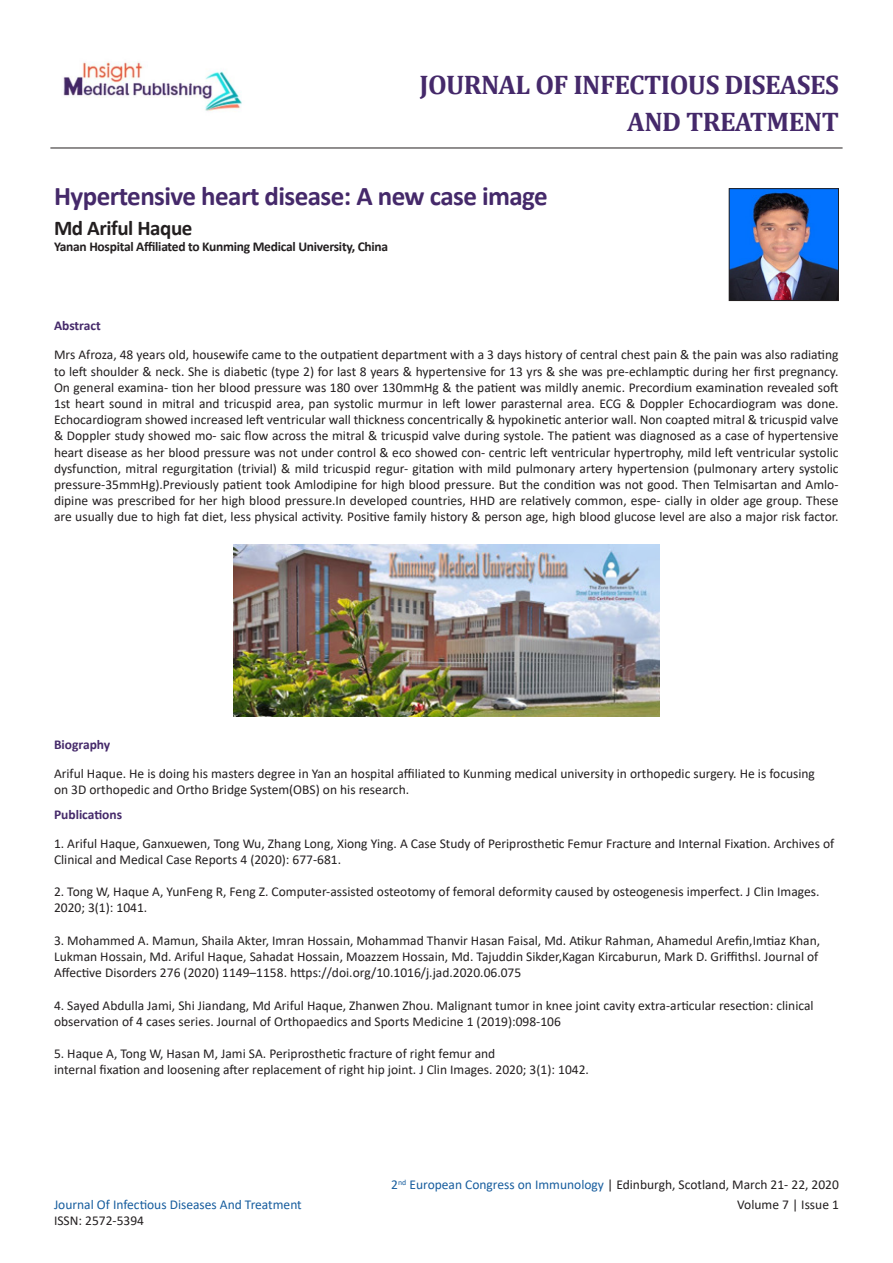
<style>
.page{position:relative;width:893px;height:1263px;background:#fff}
.page>*{position:absolute;margin:0;border:0;box-sizing:border-box;transform-origin:0 0}
.t1{font:700 27px "Cambria";letter-spacing:-.02em;color:#45296a}
.t2{font:700 27px "Calibri";letter-spacing:-.02em;color:#45296a}
.t3{font:700 21px "Calibri";letter-spacing:-.02em;color:#231f20}
.t4{font:13.5px/16.2px "Calibri";color:#231f20}
.t5{font:700 13.5px "Calibri";letter-spacing:-.02em;color:#231f20}
.t6{font:13.5px "Calibri";color:#175d9e}
.t7{font:700 13.5px "Calibri";color:#45296a}
.s1{color:#175d9e}
</style>
<div class="page">
<hr style="left:50px;top:148px;width:793px;height:1px;background:#231f20">
<img style="left:63px;top:61px;width:179px;height:51px">
<img style="left:731px;top:190px;width:106px;height:109px">
<div style="left:729px;top:188px;width:110px;height:113px;border:1px solid #231f20"></div>
<img style="left:233px;top:544px;width:427px;height:173px">
<p class="t1" style="left:419px;top:66px;width:421px">JOURNAL OF INFECTIOUS DISEASES</p>
<p class="t1" style="left:627px;top:103px;width:213px">AND TREATMENT</p>
<p class="t2" style="left:54px;top:177px;width:495px">Hypertensive heart disease: A new case image</p>
<p class="t3" style="left:54px;top:213px;width:140px">Md Ariful Haque</p>
<p class="t5" style="left:54px;top:237px;width:336px">Yanan Hospital Affiliated to Kunming Medical University, China</p>
<p class="t7" style="left:54px;top:316px;width:48px">Abstract</p>
<p class="t4" style="left:54px;top:346px;width:786px;text-align:justify">Mrs Afroza, 48 years old, housewife came to the outpatient department with a 3 days history of central chest pain &amp; the pain was also radiating to left shoulder &amp; neck. She is diabetic (type 2) for last 8 years &amp; hypertensive for 13 yrs &amp; she was pre-echlamptic during her first pregnancy.<br>On general examina- tion her blood pressure was 180 over 130mmHg &amp; the patient was mildly anemic. Precordium examination revealed soft 1st heart sound in mitral and tricuspid area, pan systolic murmur in left lower parasternal area. ECG &amp; Doppler Echocardiogram was done.<br>Echocardiogram showed increased left ventricular wall thickness concentrically &amp; hypokinetic anterior wall. Non coapted mitral &amp; tricuspid valve &amp; Doppler study showed mo- saic flow across the mitral &amp; tricuspid valve during systole. The patient was diagnosed as a case of hypertensive heart disease as her blood pressure was not under control &amp; eco showed con- centric left ventricular hypertrophy, mild left ventricular systolic dysfunction, mitral regurgitation (trivial) &amp; mild tricuspid regur- gitation with mild pulmonary artery hypertension (pulmonary artery systolic pressure-35mmHg).Previously patient took Amlodipine for high blood pressure. But the condition was not good. Then Telmisartan and Amlo&shy;dipine was prescribed for her high blood pressure.In developed countries, HHD are relatively common, espe- cially in older age group. These are usually due to high fat diet, less physical activity. Positive family history &amp; person age, high blood glucose level are also a major risk factor.</p>
<p class="t7" style="left:54px;top:735px;width:58px">Biography</p>
<p class="t4" style="left:54px;top:765px;width:762px">Ariful Haque. He is doing his masters degree in Yan an hospital affiliated to Kunming medical university in orthopedic surgery. He is focusing</p>
<p class="t4" style="left:54px;top:781px;width:357px">on 3D orthopedic and Ortho Bridge System(OBS) on his research.</p>
<p class="t7" style="left:54px;top:805px;width:70px">Publications</p>
<p class="t4" style="left:54px;top:835px;width:782px">1. Ariful Haque, Ganxuewen, Tong Wu, Zhang Long, Xiong Ying. A Case Study of Periprosthetic Femur Fracture and Internal Fixation. Archives of<br>Clinical and Medical Case Reports 4 (2020): 677-681.</p>
<p class="t4" style="left:54px;top:883px;width:767px">2. Tong W, Haque A, YunFeng R, Feng Z. Computer-assisted osteotomy of femoral deformity caused by osteogenesis imperfect. J Clin Images.<br>2020; 3(1): 1041.</p>
<p class="t4" style="left:54px;top:932px;width:768px">3. Mohammed A. Mamun, Shaila Akter, Imran Hossain, Mohammad Thanvir Hasan Faisal, Md. Atikur Rahman, Ahamedul Arefin,Imtiaz Khan,<br>Lukman Hossain, Md. Ariful Haque, Sahadat Hossain, Moazzem Hossain, Md. Tajuddin Sikder,Kagan Kircaburun, Mark D. Griffithsl. Journal of<br>Affective Disorders 276 (2020) 1149–1158. https://doi.org/10.1016/j.jad.2020.06.075</p>
<p class="t4" style="left:54px;top:997px;width:761px">4. Sayed Abdulla Jami, Shi Jiandang, Md Ariful Haque, Zhanwen Zhou. Malignant tumor in knee joint cavity extra-articular resection: clinical observation of 4 cases series. Journal of Orthopaedics and Sports Medicine 1 (2019):098-106</p>
<p class="t4" style="left:54px;top:1045px;width:443px">5. Haque A, Tong W, Hasan M, Jami SA. Periprosthetic fracture of right femur and</p>
<p class="t4" style="left:54px;top:1061px;width:536px">internal fixation and loosening after replacement of right hip joint. J Clin Images. 2020; 3(1): 1042.</p>
<p class="t6" style="left:54px;top:1195px;width:249px">Journal Of Infectious Diseases And Treatment</p>
<p class="t4" style="left:54px;top:1212px;width:92px">ISSN: 2572-5394</p>
<p class="t4" style="left:391px;top:1176px;width:449px"><span class="s1">2</span><sup>nd</sup> <span class="s1">European Congress on Immunology</span> | Edinburgh, Scotland, March 21- 22, 2020</p>
<p class="t4" style="left:737px;top:1196px;width:103px">Volume 7 | Issue 1</p>
</div>
